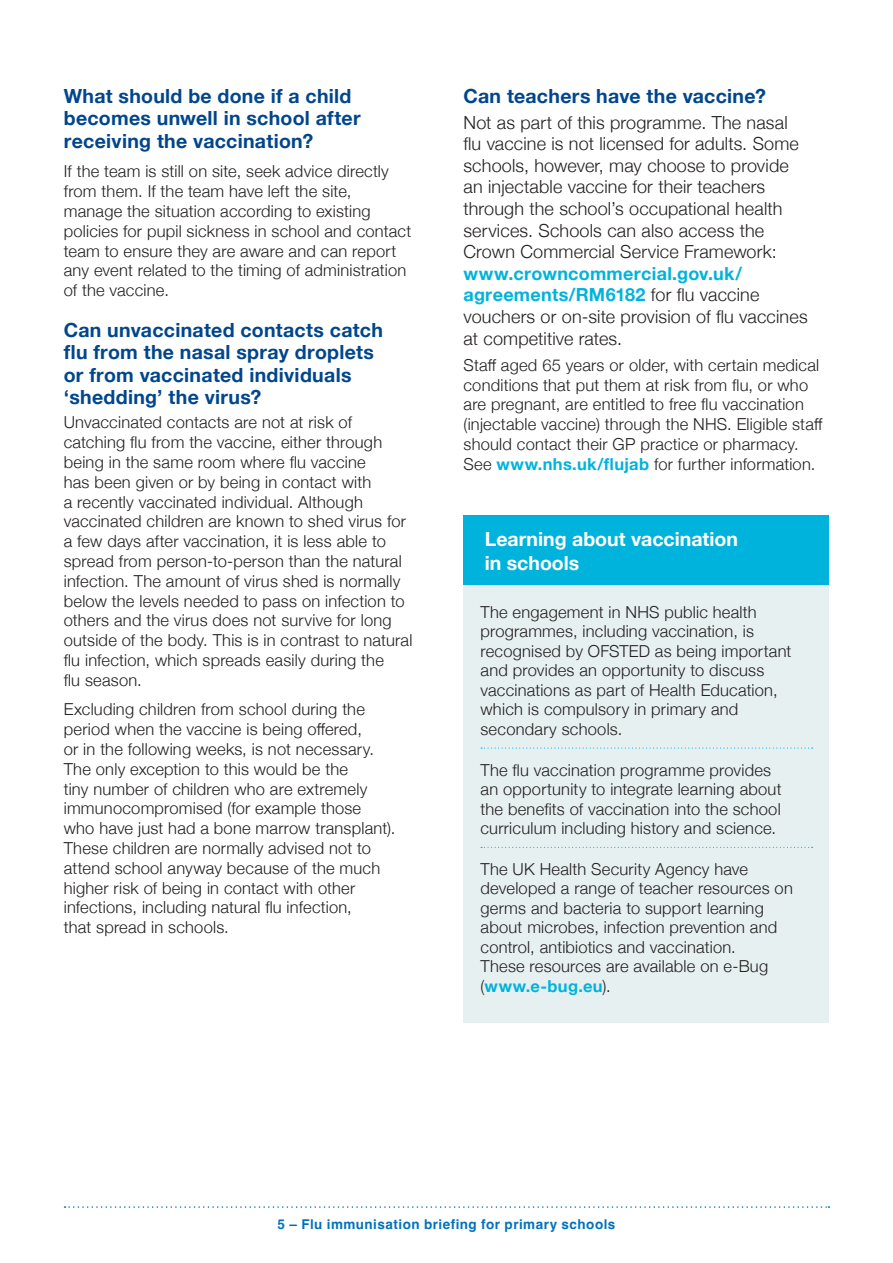
<style>
.page{position:relative;width:893px;height:1263px;background:#fff}
.page>*{position:absolute;margin:0;border:0;box-sizing:border-box;transform-origin:0 0}
.Body{font:700 19.5px/22.5px "Helvetica Neue";letter-spacing:.015em;color:#01468c}
.t1{font:700 19.5px/23.4px "Helvetica Neue";color:#fff}
.bullet{font:300 18px/21.6px "Helvetica Neue";letter-spacing:.01em;color:#231f20}
.Body-2{font:300 16.5px/19.8px "Helvetica Neue";letter-spacing:.015em;color:#231f20}
.bullet-2{font:300 16.5px/19.5px "Helvetica Neue";letter-spacing:.015em;color:#231f20}
.t2{font:700 13.5px "Helvetica";letter-spacing:.035em;color:#0072bc}
.s1{font-weight:700;color:#00b3dc}
</style>
<div class="page">
<div style="left:463px;top:585px;width:366px;height:438px;background:#e7f0f1"></div>
<svg style="left:481px;top:747px;width:332px;height:2px"></svg>
<svg style="left:481px;top:847px;width:332px;height:1px"></svg>
<div style="left:463px;top:515px;width:366px;height:70px;background:#00b3dc"></div>
<svg style="left:65px;top:1206px;width:764px;height:2px"></svg>
<p class="Body" style="left:64px;top:85px;width:298px">What should be done if a child becomes unwell in school after receiving the vaccination?</p>
<p class="Body-2" style="left:64px;top:160px;width:349px">If the team is still on site, seek advice directly from them. If the team have left the site, manage the situation according to existing policies for pupil sickness in school and contact team to ensure they are aware and can report any event related to the timing of administration of the vaccine.</p>
<p class="Body" style="left:64px;top:319px;width:321px">Can unvaccinated contacts catch flu from the nasal spray droplets or from vaccinated individuals ‘shedding’ the virus?</p>
<p class="Body-2" style="left:64px;top:411px;width:350px">Unvaccinated contacts are not at risk of catching flu from the vaccine, either through being in the same room where flu vaccine<br>has been given or by being in contact with<br>a recently vaccinated individual. Although vaccinated children are known to shed virus for a few days after vaccination, it is less able to spread from person-to-person than the natural infection. The amount of virus shed is normally below the levels needed to pass on infection to others and the virus does not survive for long outside of the body. This is in contrast to natural flu infection, which spreads easily during the<br>flu season.</p>
<p class="Body-2" style="left:64px;top:698px;width:333px">Excluding children from school during the period when the vaccine is being offered,<br>or in the following weeks, is not necessary.<br>The only exception to this would be the<br>tiny number of children who are extremely immunocompromised (for example those who have just had a bone marrow transplant).<br>These children are normally advised not to attend school anyway because of the much higher risk of being in contact with other infections, including natural flu infection,<br>that spread in schools.</p>
<p class="Body" style="left:463px;top:85px;width:304px">Can teachers have the vaccine?</p>
<p class="bullet" style="left:463px;top:110px;width:346px">Not as part of this programme. The nasal flu vaccine is not licensed for adults. Some schools, however, may choose to provide an injectable vaccine for their teachers through the school’s occupational health services. Schools can also access the Crown Commercial Service Framework: <span class="s1">www.crowncommercial.gov.uk/ agreements/RM6182</span> for flu vaccine vouchers or on-site provision of flu vaccines at competitive rates.</p>
<p class="Body-2" style="left:463px;top:354px;width:360px">Staff aged 65 years or older, with certain medical conditions that put them at risk from flu, or who are pregnant, are entitled to free flu vaccination (injectable vaccine) through the NHS. Eligible staff should contact their GP practice or pharmacy.<br>See <span class="s1">www.nhs.uk/flujab</span> for further information.</p>
<p class="t1" style="left:485px;top:528px;width:255px">Learning about vaccination in schools</p>
<p class="bullet-2" style="left:480px;top:601px;width:312px">The engagement in NHS public health programmes, including vaccination, is recognised by OFSTED as being important and provides an opportunity to discuss vaccinations as part of Health Education, which is compulsory in primary and secondary schools.</p>
<p class="bullet-2" style="left:480px;top:759px;width:303px">The flu vaccination programme provides an opportunity to integrate learning about the benefits of vaccination into the school curriculum including history and science.</p>
<p class="bullet-2" style="left:480px;top:858px;width:314px">The UK Health Security Agency have developed a range of teacher resources on germs and bacteria to support learning about microbes, infection prevention and control, antibiotics and vaccination.<br>These resources are available on e-Bug (<span class="s1">www.e-bug.eu</span>).</p>
<p class="t2" style="left:278px;top:1216px;width:339px">5 – Flu immunisation briefing for primary schools</p>
</div>
